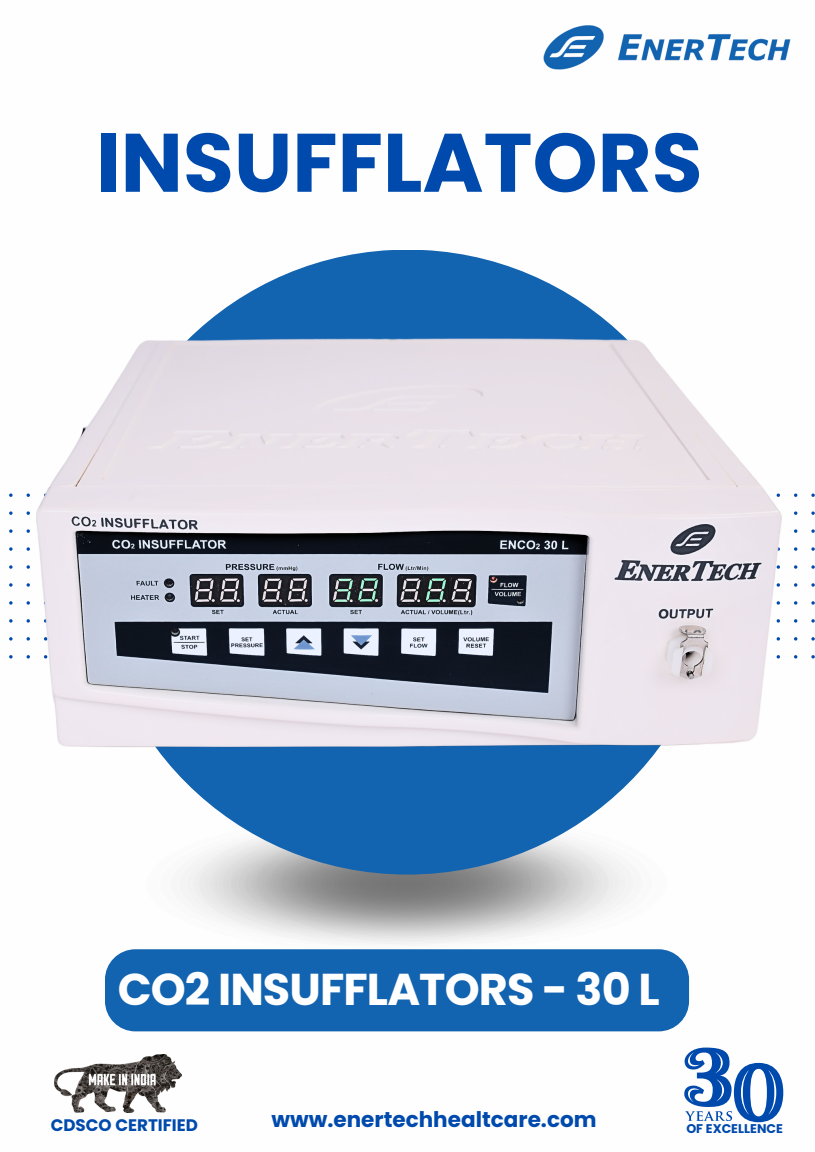
<style>
.page{position:relative;width:815px;height:1152px;background:#fff}
.page>*{position:absolute;margin:0;border:0;box-sizing:border-box;transform-origin:0 0}
.t1{font:700 82.8px "Poppins";color:#004aad}
.t2{font:700 44.55px "Poppins";letter-spacing:-.02em;color:#fff}
.t3{font:700 21.52px "Poppins";color:#004aad}
.t4{font:700 16.73px "Poppins";color:#004aad}
.t5{font:700 12.6px "Poppins";color:#004aad}
</style>
<div class="page">
<img style="left:543px;top:25px;width:248px;height:45px">
<img style="left:54px;top:1055px;width:127px;height:58px">
<svg style="left:684px;top:1048px;width:99px;height:74px"></svg>
<div style="left:105px;top:949px;width:584px;height:82px;background:#1263b0;border-radius:30px"></div>
<img style="left:9px;top:267px;width:805px;height:628px">
<p class="t1" style="left:96px;top:105px;width:608px">INSUFFLATORS</p>
<p class="t2" style="left:118px;top:959px;width:543px">CO2 INSUFFLATORS - 30 L</p>
<p class="t4" style="left:51px;top:1114px;width:149px">CDSCO CERTIFIED</p>
<p class="t3" style="left:271px;top:1105px;width:326px">www.enertechhealtcare.com</p>
<p class="t5" style="left:686px;top:1119px;width:98px">OF EXCELLENCE</p>
</div>
